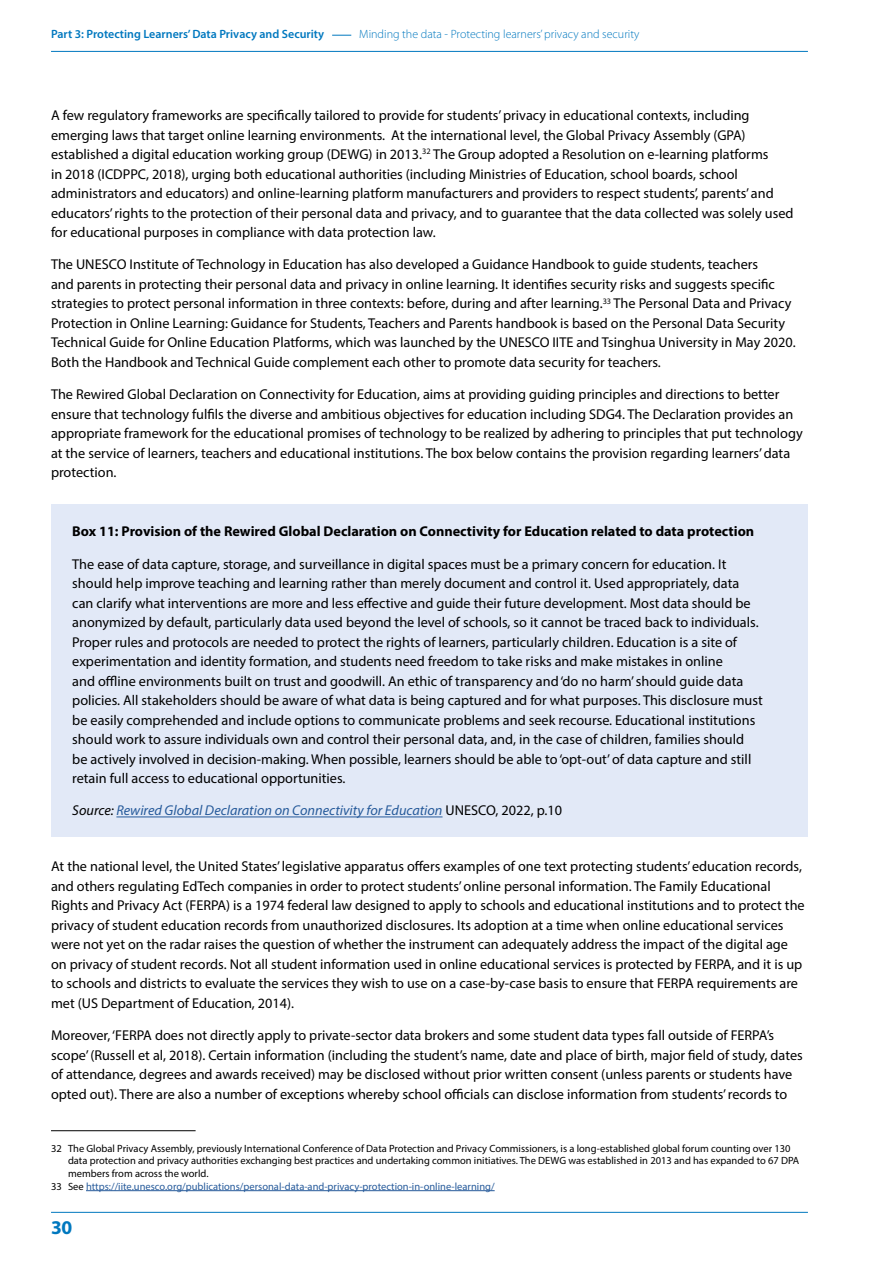
<style>
.page{position:relative;width:893px;height:1263px;background:#fff}
.page>*{position:absolute;margin:0;border:0;box-sizing:border-box;transform-origin:0 0}
.t1{font:700 19.5px "Myriad Pro";color:#0078bf}
.t2{font:14.25px/19.5px "Myriad Pro";color:#000}
.t3{font:700 14.25px "Myriad Pro";color:#000}
.t4{font:italic 14.25px "Myriad Pro";color:#275b9b}
.t5{font:300 12px "Myriad Pro";color:#0078bf}
.t6{font:600 12px "Myriad Pro";color:#0078bf}
.t7{font:10.5px "Myriad Pro";color:#000}
.t8{font:10.5px "Myriad Pro";color:#275b9b}
.s1{color:#000}
.s2{font-style:normal;color:#000}
</style>
<div class="page">
<hr style="left:51px;top:1212px;width:757px;height:1px;background:#0078bf">
<hr style="left:51px;top:51px;width:757px;height:1px;background:#0078bf">
<svg style="left:332px;top:35px;width:19px;height:1px"></svg>
<div style="left:51px;top:504px;width:757px;height:333px;background:#e2e9f7"></div>
<hr style="left:116px;top:816px;width:327px;height:1px;background:#275b9b">
<hr style="left:51px;top:1130px;width:145px;height:1px;background:#000">
<hr style="left:86px;top:1190px;width:409px;height:1px;background:#275b9b">
<p class="t6" style="left:51px;top:27px;width:275px">Part 3: Protecting Learners’ Data Privacy and Security</p>
<p class="t5" style="left:359px;top:27px;width:282px">Minding the data - Protecting learners’ privacy and security</p>
<p class="t2" style="left:51px;top:105px;width:744px">A few regulatory frameworks are specifically tailored to provide for students’ privacy in educational contexts, including emerging laws that target online learning environments. At the international level, the Global Privacy Assembly (GPA) established a digital education working group (DEWG) in 2013.<sup>32</sup> The Group adopted a Resolution on e-learning platforms<br>in 2018 (ICDPPC, 2018), urging both educational authorities (including Ministries of Education, school boards, school administrators and educators) and online-learning platform manufacturers and providers to respect students’, parents’ and educators’ rights to the protection of their personal data and privacy, and to guarantee that the data collected was solely used for educational purposes in compliance with data protection law.</p>
<p class="t2" style="left:51px;top:255px;width:746px">The UNESCO Institute of Technology in Education has also developed a Guidance Handbook to guide students, teachers<br>and parents in protecting their personal data and privacy in online learning. It identifies security risks and suggests specific strategies to protect personal information in three contexts: before, during and after learning.<sup>33</sup> The Personal Data and Privacy Protection in Online Learning: Guidance for Students, Teachers and Parents handbook is based on the Personal Data Security Technical Guide for Online Education Platforms, which was launched by the UNESCO IITE and Tsinghua University in May 2020.<br>Both the Handbook and Technical Guide complement each other to promote data security for teachers.</p>
<p class="t2" style="left:51px;top:384px;width:753px">The Rewired Global Declaration on Connectivity for Education, aims at providing guiding principles and directions to better ensure that technology fulfils the diverse and ambitious objectives for education including SDG4. The Declaration provides an appropriate framework for the educational promises of technology to be realized by adhering to principles that put technology at the service of learners, teachers and educational institutions. The box below contains the provision regarding learners’ data protection.</p>
<p class="t3" style="left:72px;top:522px;width:683px">Box 11: Provision of the Rewired Global Declaration on Connectivity for Education related to data protection</p>
<p class="t2" style="left:72px;top:554px;width:692px">The ease of data capture, storage, and surveillance in digital spaces must be a primary concern for education. It should help improve teaching and learning rather than merely document and control it. Used appropriately, data can clarify what interventions are more and less effective and guide their future development. Most data should be anonymized by default, particularly data used beyond the level of schools, so it cannot be traced back to individuals.<br>Proper rules and protocols are needed to protect the rights of learners, particularly children. Education is a site of experimentation and identity formation, and students need freedom to take risks and make mistakes in online<br>and offline environments built on trust and goodwill. An ethic of transparency and ‘do no harm’ should guide data policies. All stakeholders should be aware of what data is being captured and for what purposes. This disclosure must be easily comprehended and include options to communicate problems and seek recourse. Educational institutions should work to assure individuals own and control their personal data, and, in the case of children, families should be actively involved in decision-making. When possible, learners should be able to ‘opt-out’ of data capture and still retain full access to educational opportunities.</p>
<p class="t4" style="left:72px;top:802px;width:491px"><span class="s1">Source:</span> Rewired Global Declaration on Connectivity for Education <span class="s2">UNESCO, 2022, p.10</span></p>
<p class="t2" style="left:51px;top:857px;width:755px">At the national level, the United States’ legislative apparatus offers examples of one text protecting students’ education records, and others regulating EdTech companies in order to protect students’ online personal information. The Family Educational Rights and Privacy Act (FERPA) is a 1974 federal law designed to apply to schools and educational institutions and to protect the privacy of student education records from unauthorized disclosures. Its adoption at a time when online educational services were not yet on the radar raises the question of whether the instrument can adequately address the impact of the digital age on privacy of student records. Not all student information used in online educational services is protected by FERPA, and it is up to schools and districts to evaluate the services they wish to use on a case-by-case basis to ensure that FERPA requirements are met (US Department of Education, 2014).</p>
<p class="t2" style="left:51px;top:1025px;width:753px">Moreover, ‘FERPA does not directly apply to private-sector data brokers and some student data types fall outside of FERPA’s scope’ (Russell et al, 2018). Certain information (including the student’s name, date and place of birth, major field of study, dates of attendance, degrees and awards received) may be disclosed without prior written consent (unless parents or students have opted out). There are also a number of exceptions whereby school officials can disclose information from students’ records to</p>
<p class="t7" style="left:51px;top:1142px;width:741px">32 The Global Privacy Assembly, previously International Conference of Data Protection and Privacy Commissioners, is a long-established global forum counting over 130</p>
<p class="t7" style="left:68px;top:1154px;width:733px">data protection and privacy authorities exchanging best practices and undertaking common initiatives. The DEWG was established in 2013 and has expanded to 67 DPA</p>
<p class="t7" style="left:68px;top:1167px;width:142px">members from across the world.</p>
<p class="t8" style="left:51px;top:1179px;width:445px"><span class="s1">33 See</span> https://iite.unesco.org/publications/personal-data-and-privacy-protection-in-online-learning/</p>
<h1 class="t1" style="left:51px;top:1215px;width:23px">30</h1>
</div>
